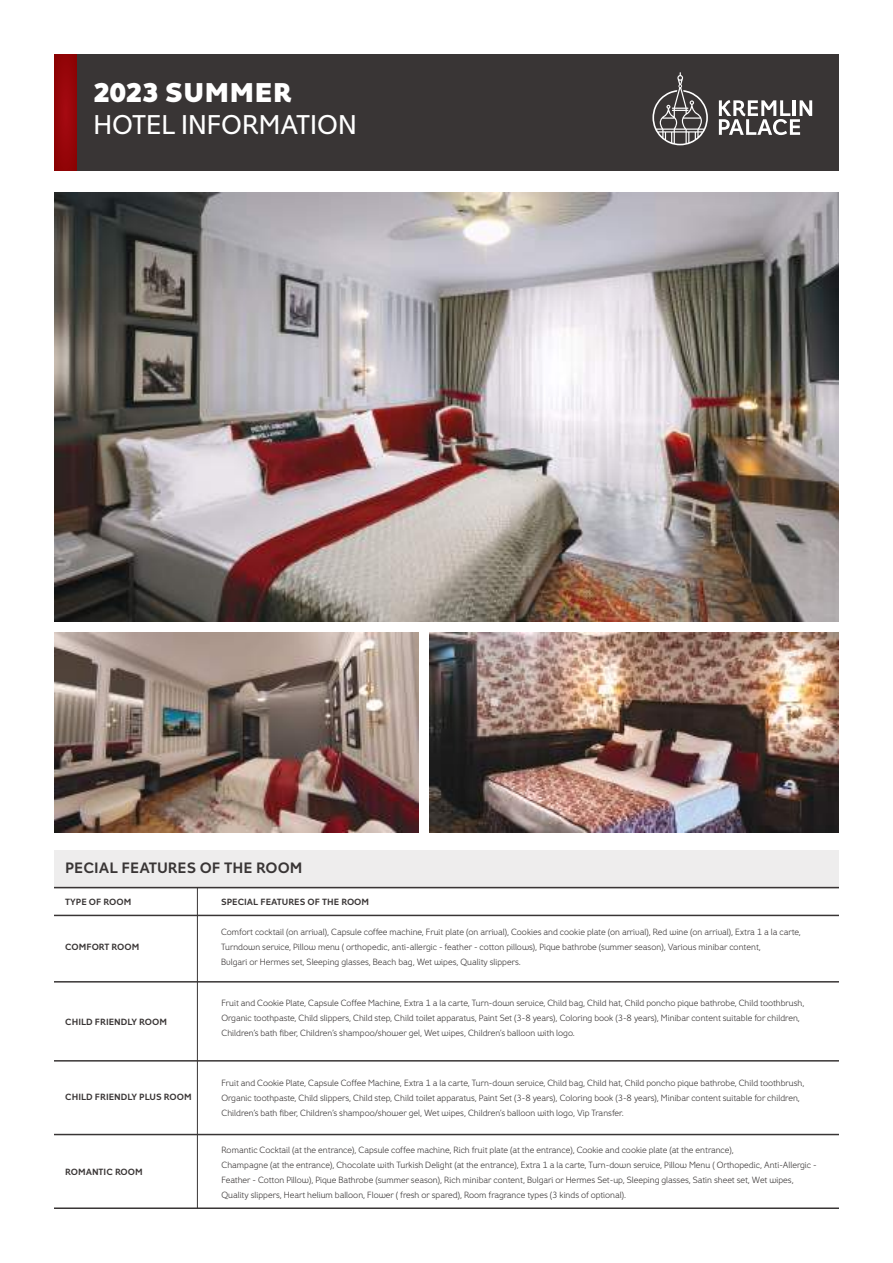
<style>
.page{position:relative;width:893px;height:1263px;background:#fff}
.page>*{position:absolute;margin:0;border:0;box-sizing:border-box;transform-origin:0 0}
.t1{font:27px "Fox Grotesque Pro";color:#fff}
.t2{font:800 27px "Fox Grotesque Pro";color:#fff}
.t3{font:700 15px "Fox Grotesque Pro";color:#393535}
.t4{font:9px/15px "Fox Grotesque Pro Lt";color:#393535}
.t5{font:700 9px "Fox Grotesque Pro";color:#393535}
</style>
<div class="page">
<div style="left:54px;top:850px;width:785px;height:38px;background:#eeeded"></div>
<hr style="left:54px;top:887px;width:785px;height:1px;background:#393535">
<hr style="left:54px;top:915px;width:785px;height:1px;background:#393535">
<hr style="left:54px;top:981px;width:785px;height:1px;background:#393535">
<hr style="left:54px;top:1060px;width:785px;height:1px;background:#393535">
<hr style="left:54px;top:1134px;width:785px;height:1px;background:#393535">
<hr style="left:54px;top:1207px;width:785px;height:2px;background:#393535">
<hr style="left:197px;top:887px;width:1px;height:322px;background:#393535">
<div style="left:77px;top:54px;width:762px;height:116px;background:#393535"></div>
<div style="left:54px;top:54px;width:23px;height:116px;background:#960509"></div>
<svg style="left:652px;top:72px;width:56px;height:73px"></svg>
<svg style="left:719px;top:100px;width:93px;height:35px"></svg>
<img style="left:54px;top:632px;width:365px;height:200px">
<img style="left:54px;top:192px;width:785px;height:430px">
<img style="left:429px;top:632px;width:410px;height:200px">
<h1 class="t2" style="left:94px;top:75px;width:200px">2023 SUMMER</h1>
<h1 class="t1" style="left:94px;top:108px;width:265px">HOTEL INFORMATION</h1>
<h2 class="t3" style="left:65px;top:859px;width:239px">PECIAL FEATURES OF THE ROOM</h2>
<p class="t5" style="left:65px;top:896px;width:68px">TYPE OF ROOM</p>
<p class="t5" style="left:65px;top:941px;width:76px">COMFORT ROOM</p>
<p class="t5" style="left:221px;top:896px;width:149px">SPECIAL FEATURES OF THE ROOM</p>
<p class="t4" style="left:221px;top:924px;width:581px">Comfort cocktail (on arrival), Capsule coffee machine, Fruit plate (on arrival), Cookies and cookie plate (on arrival), Red wine (on arrival), Extra 1 a la carte,<br>Turndown service, Pillow menu ( orthopedic, anti-allergic - feather - cotton pillows), Pique bathrobe (summer season), Various minibar content,<br>Bvlgari or Hermes set, Sleeping glasses, Beach bag, Wet wipes, Quality slippers.</p>
<p class="t5" style="left:65px;top:1016px;width:103px">CHILD FRIENDLY ROOM</p>
<p class="t5" style="left:65px;top:1091px;width:128px">CHILD FRIENDLY PLUS ROOM</p>
<p class="t5" style="left:65px;top:1166px;width:79px">ROMANTIC ROOM</p>
<p class="t4" style="left:221px;top:996px;width:584px">Fruit and Cookie Plate, Capsule Coffee Machine, Extra 1 a la carte, Turn-down service, Child bag, Child hat, Child poncho pique bathrobe, Child toothbrush,<br>Organic toothpaste, Child slippers, Child step, Child toilet apparatus, Paint Set (3-8 years), Coloring book (3-8 years), Minibar content suitable for children,<br>Children’s bath fiber, Children’s shampoo/shower gel, Wet wipes, Children’s balloon with logo.</p>
<p class="t4" style="left:221px;top:1075px;width:584px">Fruit and Cookie Plate, Capsule Coffee Machine, Extra 1 a la carte, Turn-down service, Child bag, Child hat, Child poncho pique bathrobe, Child toothbrush,<br>Organic toothpaste, Child slippers, Child step, Child toilet apparatus, Paint Set (3-8 years), Coloring book (3-8 years), Minibar content suitable for children,<br>Children’s bath fiber, Children’s shampoo/shower gel, Wet wipes, Children’s balloon with logo, Vip Transfer.</p>
<p class="t4" style="left:221px;top:1142px;width:597px">Romantic Cocktail (at the entrance), Capsule coffee machine, Rich fruit plate (at the entrance), Cookie and cookie plate (at the entrance),<br>Champagne (at the entrance), Chocolate with Turkish Delight (at the entrance), Extra 1 a la carte, Turn-down service, Pillow Menu ( Orthopedic, Anti-Allergic - Feather - Cotton Pillow), Pique Bathrobe (summer season), Rich minibar content, Bvlgari or Hermes Set-up, Sleeping glasses, Satin sheet set, Wet wipes, Quality slippers, Heart helium balloon, Flower ( fresh or spared), Room fragrance types (3 kinds of optional).</p>
</div>
